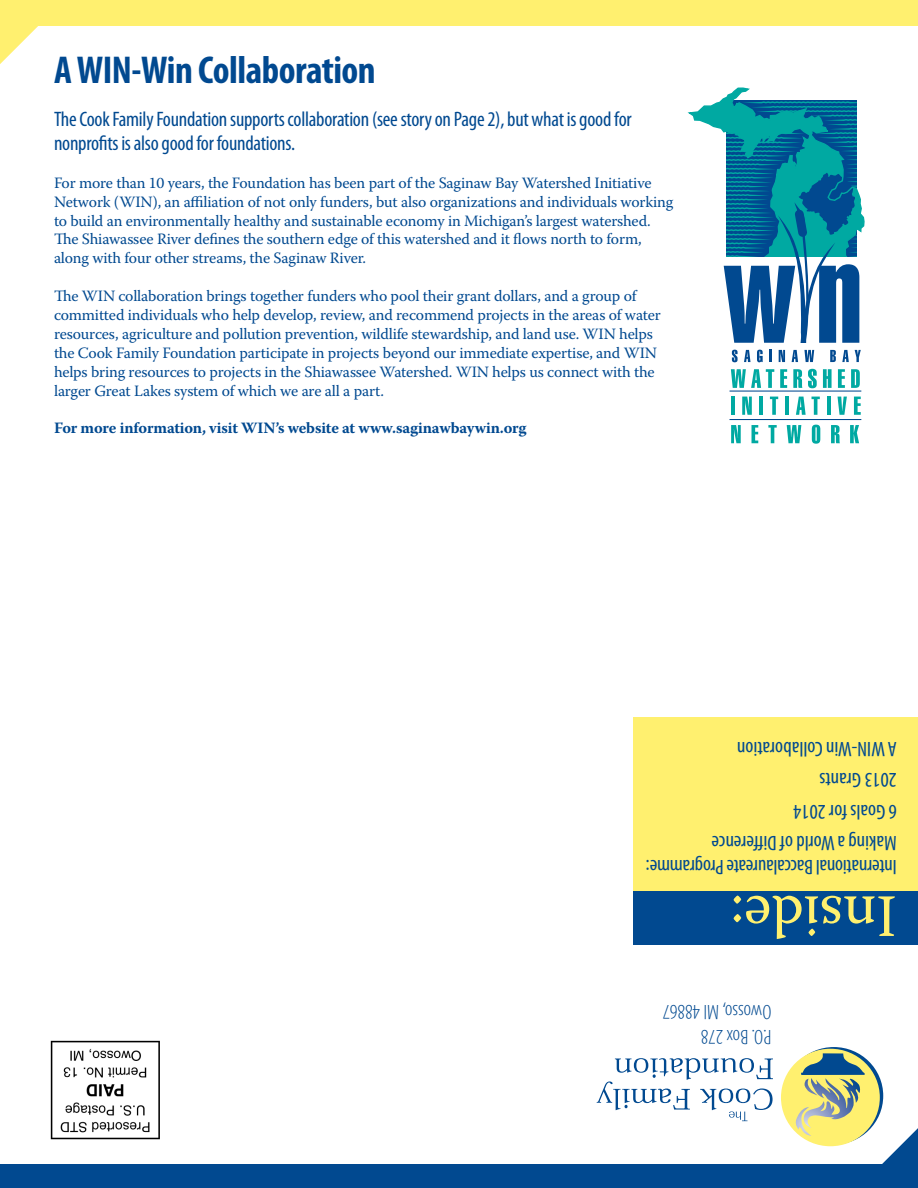
<style>
.page{position:relative;width:918px;height:1188px;background:#fff}
.page>*{position:absolute;margin:0;border:0;box-sizing:border-box;transform-origin:0 0}
.t1{font:60px "Warnock Pro";color:#fff06f}
.t2{font:700 condensed 39px "Myriad Pro";letter-spacing:-.01em;color:#014990}
.t3{font:condensed 21px/24px "Myriad Pro";letter-spacing:-.01em;color:#014990}
.t4{font:300 condensed 21px "Myriad Pro";color:#014990}
.t5{font:15.75px/18.9px "Warnock Pro";letter-spacing:-.01em;color:#014990}
.t6{font:700 15.75px "Warnock Pro";letter-spacing:-.01em;color:#014990}
</style>
<div class="page">
<svg style="left:687px;top:87px;width:178px;height:357px"></svg>
<div style="left:781px;top:1049px;width:99px;height:97px;background:#fff06f;border-radius:50%"></div>
<svg style="left:597px;top:1058px;width:176px;height:63px"></svg>
<img style="left:50px;top:1040px;width:110px;height:100px">
<svg style="left:0;top:26px;width:38px;height:38px"></svg>
<div style="left:0;top:0;width:918px;height:26px;background:#fff06f"></div>
<div style="left:633px;top:889px;width:285px;height:56px;background:#014990"></div>
<div style="left:633px;top:717px;width:285px;height:173px;background:#fff06f"></div>
<svg style="left:794px;top:1053px;width:124px;height:111px"></svg>
<div style="left:0;top:1164px;width:918px;height:24px;background:#014990"></div>
<p class="t2" style="left:54px;top:46px;width:323px">A WIN-Win Collaboration</p>
<p class="t3" style="left:54px;top:107px;width:579px">The Cook Family Foundation supports collaboration (see story on Page 2), but what is good for nonprofits is also good for foundations.</p>
<p class="t5" style="left:54px;top:173px;width:621px">For more than 10 years, the Foundation has been part of the Saginaw Bay Watershed Initiative Network (WIN), an affiliation of not only funders, but also organizations and individuals working to build an environmentally healthy and sustainable economy in Michigan’s largest watershed.<br>The Shiawassee River defines the southern edge of this watershed and it flows north to form, along with four other streams, the Saginaw River.</p>
<p class="t5" style="left:54px;top:286px;width:608px">The WIN collaboration brings together funders who pool their grant dollars, and a group of committed individuals who help develop, review, and recommend projects in the areas of water resources, agriculture and pollution prevention, wildlife stewardship, and land use. WIN helps the Cook Family Foundation participate in projects beyond our immediate expertise, and WIN helps bring resources to projects in the Shiawassee Watershed. WIN helps us connect with the larger Great Lakes system of which we are all a part.</p>
<p class="t6" style="left:54px;top:419px;width:474px">For more information, visit WIN’s website at www.saginawbaywin.org</p>
<p class="t3" style="left:897px;top:761px;width:161px;rotate:-180deg">A WIN-Win Collaboration</p>
<p class="t3" style="left:897px;top:793px;width:79px;rotate:-180deg">2013 Grants</p>
<p class="t3" style="left:897px;top:824px;width:105px;rotate:-180deg">6 Goals for 2014</p>
<p class="t3" style="left:897px;top:856px;width:187px;rotate:-180deg">Making a World of Difference</p>
<p class="t3" style="left:897px;top:880px;width:252px;rotate:-180deg">International Baccalaureate Programme:</p>
<p class="t1" style="left:897px;top:952px;width:168px;rotate:-180deg">Inside:</p>
<p class="t4" style="left:771px;top:1024px;width:110px;rotate:-180deg">Owosso, MI 48867</p>
<p class="t4" style="left:771px;top:1050px;width:72px;rotate:-180deg">P.O. Box 278</p>
</div>
